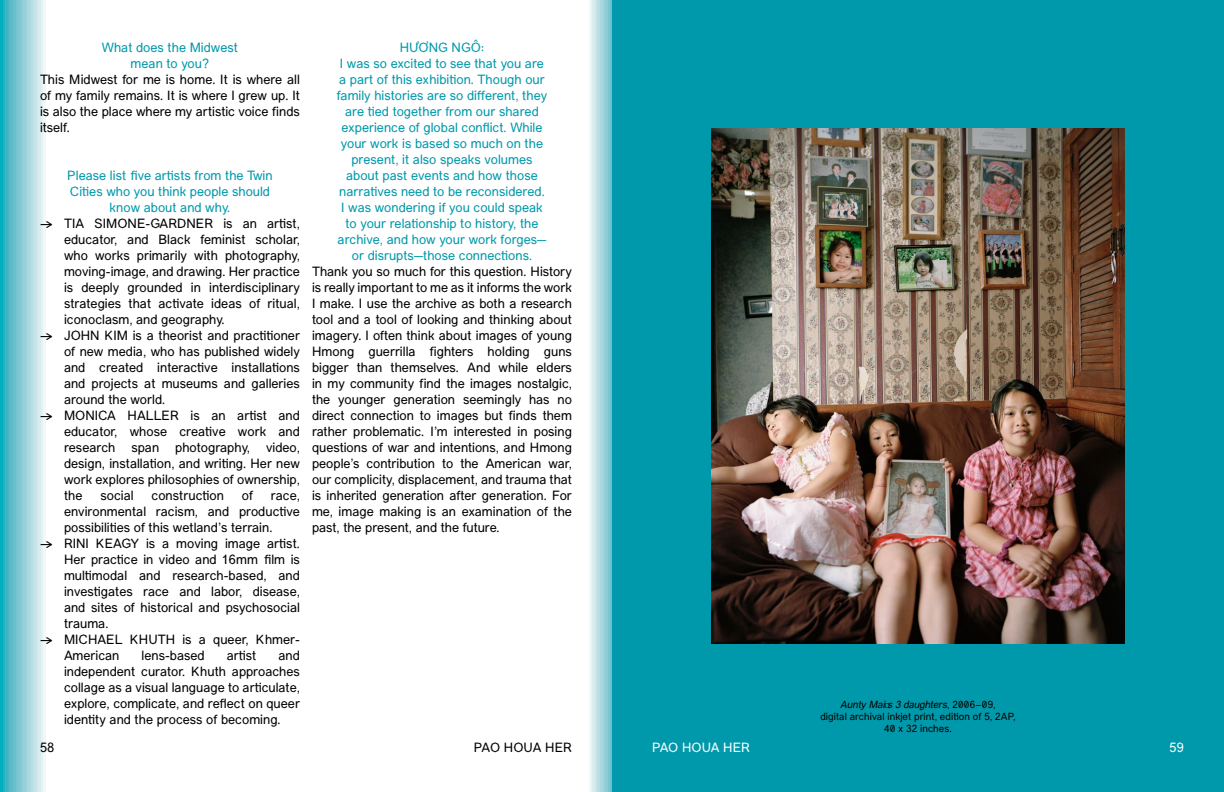
<style>
.page{position:relative;width:1224px;height:792px;background:#fff}
.page>*{position:absolute;margin:0;border:0;box-sizing:border-box;transform-origin:0 0}
.t1{font:13px/16px "Manifont Grotesk Book Updated";color:#000;text-align:justify}
.t2{font:13px/16px "Manifont Grotesk Book Updated";color:#0099ab;text-align:center}
.t3{font:13px "Manifont Grotesk Book Updated";letter-spacing:-.01em;color:#fff}
.t4{font:10px/12px "Manifont Grotesk Book Updated";letter-spacing:.01em;color:#000;text-align:center}
.t5{font:italic 10px "Manifont Grotesk";color:#000}
.s1{font-family:"Manifont Grotesk Book Updated";font-style:normal}
</style>
<div class="page">
<div style="left:612px;top:0;width:612px;height:792px;background:#0099ab"></div>
<svg style="left:0;top:0;width:612px;height:792px"></svg>
<img style="left:712px;top:128px;width:412px;height:516px">
<p class="t2" style="left:102px;top:39px;width:138px">What does the Midwest mean to you?</p>
<p class="t1" style="left:40px;top:71px;width:262px">This Midwest for me is home. It is where all of my family remains. It is where I grew up. It is also the place where my artistic voice finds itself.</p>
<p class="t2" style="left:67px;top:168px;width:207px">Please list five artists from the Twin<br>Cities who you think people should know about and why.</p>
<p class="t1" style="left:64px;top:216px;width:238px;text-indent:-24px">→ TIA SIMONE-GARDNER is an artist, educator, and Black feminist scholar, who works primarily with photography, moving-image, and drawing. Her practice is deeply grounded in interdisciplinary strategies that activate ideas of ritual, iconoclasm, and geography.</p>
<p class="t1" style="left:64px;top:328px;width:238px;text-indent:-24px">→ JOHN KIM is a theorist and practitioner of new media, who has published widely and created interactive installations and projects at museums and galleries around the world.</p>
<p class="t1" style="left:64px;top:408px;width:238px;text-indent:-24px">→ MONICA HALLER is an artist and educator, whose creative work and research span photography, video, design, installation, and writing. Her new work explores philosophies of ownership, the</p>
<p class="t1" style="left:100px;top:488px;width:35px">social</p>
<p class="t1" style="left:152px;top:488px;width:74px">construction</p>
<p class="t1" style="left:242px;top:488px;width:13px">of</p>
<p class="t1" style="left:64px;top:488px;width:238px;text-indent:207px">race, environmental racism, and productive possibilities of this wetland’s terrain.</p>
<p class="t1" style="left:64px;top:536px;width:238px;text-indent:-24px">→ RINI KEAGY is a moving image artist.<br>Her practice in video and 16mm film is multimodal and research-based, and investigates race and labor, disease, and sites of historical and psychosocial trauma.</p>
<p class="t1" style="left:64px;top:632px;width:238px;text-indent:-24px">→ MICHAEL KHUTH is a queer, Khmer-<br>American</p>
<p class="t1" style="left:64px;top:648px;width:238px;text-indent:215px">and independent curator. Khuth approaches collage as a visual language to articulate, explore, complicate, and reflect on queer identity and the process of becoming.</p>
<p class="t1" style="left:142px;top:648px;width:65px">lens-based</p>
<p class="t1" style="left:227px;top:648px;width:31px">artist</p>
<p class="t2" style="left:337px;top:40px;width:212px">HƯƠNG NGÔ:<br>I was so excited to see that you are a part of this exhibition. Though our family histories are so different, they are tied together from our shared experience of global conflict. While your work is based so much on the present, it also speaks volumes about past events and how those narratives need to be reconsidered.<br>I was wondering if you could speak to your relationship to history, the archive, and how your work forges— or disrupts—those connections.</p>
<p class="t1" style="left:312px;top:264px;width:262px">Thank you so much for this question. History is really important to me as it informs the work I make. I use the archive as both a research tool and a tool of looking and thinking about imagery. I often think about images of young Hmong guerrilla fighters holding guns bigger than themselves. And while elders in my community find the images nostalgic, the younger generation seemingly has no direct connection to images but finds them rather problematic. I’m interested in posing questions of war and intentions, and Hmong people’s contribution to the American war, our complicity, displacement, and trauma that is inherited generation after generation. For me, image making is an examination of the past, the present, and the future.</p>
<p class="t5" style="left:840px;top:697px;width:157px">Aunty Mai’s 3 daughters<span class="s1">, 2006–09,</span></p>
<p class="t4" style="left:820px;top:711px;width:197px">digital archival inkjet print, edition of 5, 2AP,<br>40 x 32 inches.</p>
<p class="t1" style="left:40px;top:739px;width:16px">58</p>
<p class="t1" style="left:474px;top:739px;width:100px">PAO HOUA HER</p>
<p class="t3" style="left:652px;top:738px;width:100px">PAO HOUA HER</p>
<p class="t3" style="left:1170px;top:738px;width:16px">59</p>
</div>
